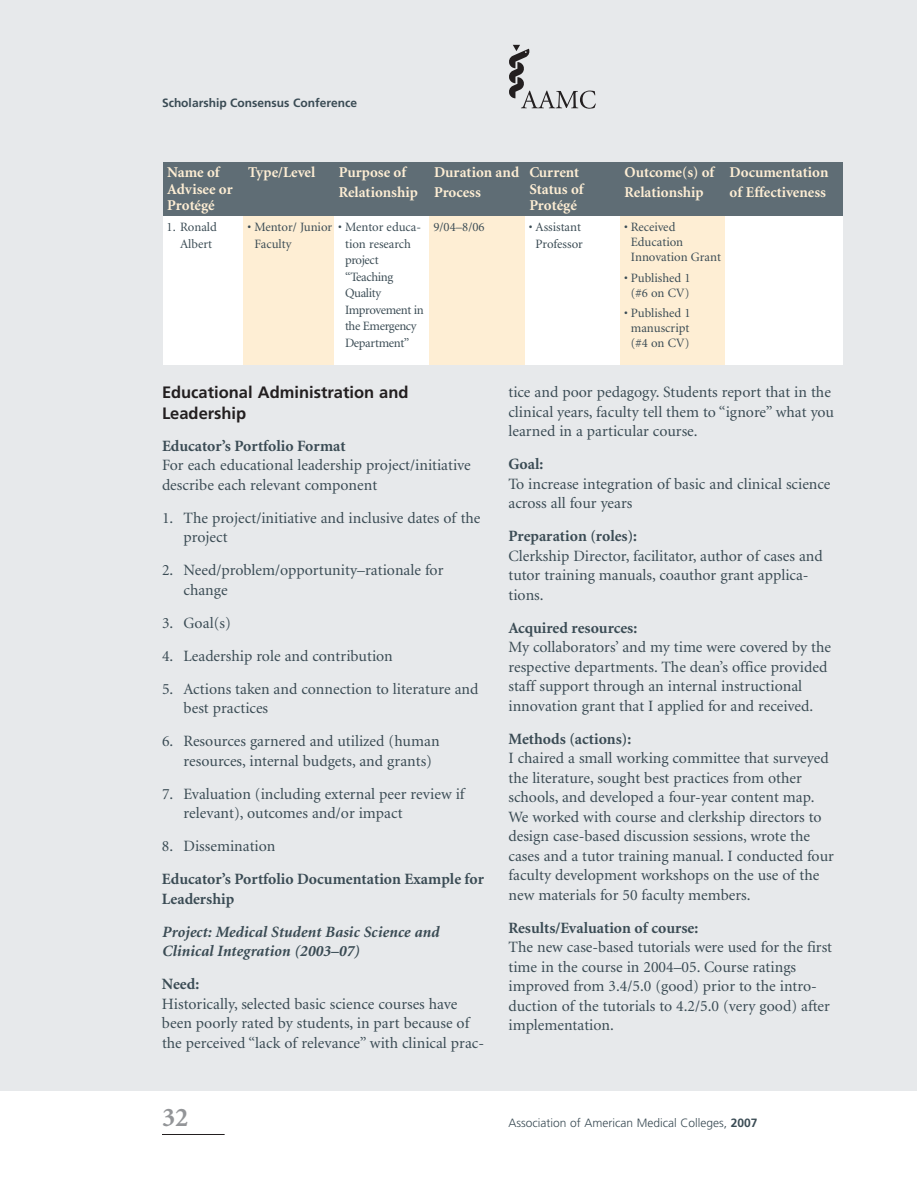
<style>
.page{position:relative;width:918px;height:1188px;background:#fff}
.page>*{position:absolute;margin:0;border:0;box-sizing:border-box;transform-origin:0 0}
.t1{font:700 27px "Minion";color:#939598}
.t2{font:700 16.5px/21px "Frutiger";color:#231f20}
.t3{font:15.75px/19.5px "Minion";color:#3a4b54}
.t4{font:700 15.75px/19.5px "Minion";color:#3a4b54}
.t5{font:italic 700 15.75px/19.5px "Minion";color:#3a4b54}
.t6{font:700 15px/16.5px "Minion";color:#feeed4}
.t7{font:12.75px/15px "Minion";letter-spacing:-.005em;color:#3a4b54}
.t8{font:12.75px/16.5px "Minion";letter-spacing:-.03em;color:#3a4b54}
.t9{font:300 12px "Frutiger";color:#3a4b54}
.t10{font:700 12px "Frutiger";color:#3a4b54}
.s1{font-weight:700}
</style>
<div class="page">
<div style="left:0;top:0;width:917px;height:1091px;background:#e7e9eb"></div>
<svg style="left:509px;top:45px;width:87px;height:64px"></svg>
<hr style="left:162px;top:1134px;width:63px;height:1px;background:#231f20">
<div style="left:163px;top:162px;width:81px;height:54px;background:#5f6d75"></div>
<div style="left:244px;top:162px;width:90px;height:54px;background:#5f6d75"></div>
<div style="left:334px;top:162px;width:96px;height:54px;background:#5f6d75"></div>
<div style="left:430px;top:162px;width:95px;height:54px;background:#5f6d75"></div>
<div style="left:525px;top:162px;width:95px;height:54px;background:#5f6d75"></div>
<div style="left:620px;top:162px;width:105px;height:54px;background:#5f6d75"></div>
<div style="left:725px;top:162px;width:117px;height:54px;background:#5f6d75"></div>
<div style="left:163px;top:216px;width:81px;height:149px;background:#fff"></div>
<div style="left:244px;top:216px;width:90px;height:149px;background:#feeed4"></div>
<div style="left:334px;top:216px;width:96px;height:149px;background:#fff"></div>
<div style="left:430px;top:216px;width:95px;height:149px;background:#feeed4"></div>
<div style="left:525px;top:216px;width:95px;height:149px;background:#fff"></div>
<div style="left:620px;top:216px;width:105px;height:149px;background:#feeed4"></div>
<div style="left:725px;top:216px;width:117px;height:149px;background:#fff"></div>
<p class="t10" style="left:162px;top:98px;width:197px">Scholarship Consensus Conference</p>
<p class="t6" style="left:167px;top:165px;width:67px">Name of<br>Advisee or<br>Protégé</p>
<p class="t6" style="left:248px;top:165px;width:69px">Type/Level</p>
<p class="t6" style="left:339px;top:164px;width:81px;line-height:19.5px">Purpose of<br>Relationship</p>
<p class="t6" style="left:434px;top:164px;width:87px;line-height:19.5px">Duration and<br>Process</p>
<p class="t6" style="left:529px;top:165px;width:56px">Current<br>Status of<br>Protégé</p>
<p class="t6" style="left:625px;top:164px;width:91px;line-height:19.5px">Outcome(s) of<br>Relationship</p>
<p class="t6" style="left:730px;top:164px;width:100px;line-height:19.5px">Documentation of Effectiveness</p>
<p class="t7" style="left:180px;top:220px;width:38px;line-height:16.5px;text-indent:-14px">1. Ronald<br>Albert</p>
<p class="t7" style="left:254px;top:220px;width:79px;line-height:16.5px;text-indent:-7px">• Mentor/ Junior<br>Faculty</p>
<p class="t8" style="left:345px;top:220px;width:80px;text-indent:-7px">• Mentor educa&shy;tion research project “Teaching<br>Quality<br>Improvement in the Emergency<br>Department”</p>
<p class="t7" style="left:433px;top:221px;width:53px">9/04–8/06</p>
<p class="t7" style="left:529px;top:220px;width:56px;line-height:16.5px;text-align:center">• Assistant<br>Professor</p>
<p class="t7" style="left:631px;top:221px;width:92px;text-indent:-7px">• Received<br>Education<br>Innovation Grant</p>
<p class="t7" style="left:624px;top:271px;width:68px;text-align:center">• Published 1 (#6 on CV)</p>
<p class="t7" style="left:624px;top:307px;width:68px;text-align:center">• Published 1 manuscript (#4 on CV)</p>
<p class="t2" style="left:162px;top:383px;width:248px">Educational Administration and<br>Leadership</p>
<p class="t4" style="left:162px;top:437px;width:185px">Educator’s Portfolio Format</p>
<p class="t3" style="left:162px;top:457px;width:310px">For each educational leadership project/initiative describe each relevant component</p>
<p class="t3" style="left:184px;top:509px;width:298px;text-indent:-22px">1. The project/initiative and inclusive dates of the project</p>
<p class="t3" style="left:184px;top:562px;width:261px;text-indent:-22px">2. Need/problem/opportunity–rationale for change</p>
<p class="t3" style="left:162px;top:614px;width:70px">3. Goal(s)</p>
<p class="t3" style="left:162px;top:647px;width:232px">4. Leadership role and contribution</p>
<p class="t3" style="left:184px;top:680px;width:296px;text-indent:-22px">5. Actions taken and connection to literature and best practices</p>
<p class="t3" style="left:184px;top:733px;width:258px;text-indent:-22px">6. Resources garnered and utilized (human resources, internal budgets, and grants)</p>
<p class="t3" style="left:184px;top:785px;width:282px;text-indent:-22px">7. Evaluation (including external peer review if relevant), outcomes and/or impact</p>
<p class="t3" style="left:162px;top:838px;width:115px">8. Dissemination</p>
<p class="t4" style="left:162px;top:871px;width:324px">Educator’s Portfolio Documentation Example for<br>Leadership</p>
<p class="t5" style="left:162px;top:923px;width:279px">Project: Medical Student Basic Science and<br>Clinical Integration (2003–07)</p>
<p class="t4" style="left:162px;top:976px;width:39px">Need:</p>
<p class="t3" style="left:162px;top:995px;width:324px">Historically, selected basic science courses have been poorly rated by students, in part because of the perceived “lack of relevance” with clinical prac-</p>
<p class="t3" style="left:509px;top:384px;width:327px">tice and poor pedagogy. Students report that in the clinical years, faculty tell them to “ignore” what you learned in a particular course.</p>
<p class="t4" style="left:509px;top:456px;width:36px">Goal:</p>
<p class="t3" style="left:509px;top:475px;width:324px">To increase integration of basic and clinical science across all four years</p>
<p class="t4" style="left:509px;top:528px;width:130px">Preparation (roles):</p>
<p class="t3" style="left:509px;top:547px;width:316px">Clerkship Director, facilitator, author of cases and tutor training manuals, coauthor grant applica&shy;tions.</p>
<p class="t4" style="left:509px;top:619px;width:130px">Acquired resources:</p>
<p class="t3" style="left:509px;top:639px;width:324px">My collaborators’ and my time were covered by the respective departments. The dean’s office provided staff support through an internal instructional innovation grant that I applied for and received.</p>
<p class="t4" style="left:509px;top:730px;width:124px">Methods (actions):</p>
<p class="t3" style="left:509px;top:750px;width:327px">I chaired a small working committee that surveyed the literature, sought best practices from other schools, and developed a four-year content map.<br>We worked with course and clerkship directors to design case-based discussion sessions, wrote the cases and a tutor training manual. I conducted four faculty development workshops on the use of the new materials for 50 faculty members.</p>
<p class="t4" style="left:509px;top:919px;width:191px">Results/Evaluation of course:</p>
<p class="t3" style="left:509px;top:939px;width:325px">The new case-based tutorials were used for the first time in the course in 2004–05. Course ratings improved from 3.4/5.0 (good) prior to the intro&shy;duction of the tutorials to 4.2/5.0 (very good) after implementation.</p>
<h1 class="t1" style="left:162px;top:1107px;width:28px">32</h1>
<p class="t9" style="left:508px;top:1118px;width:250px">Association of American Medical Colleges, <span class="s1">2007</span></p>
</div>
